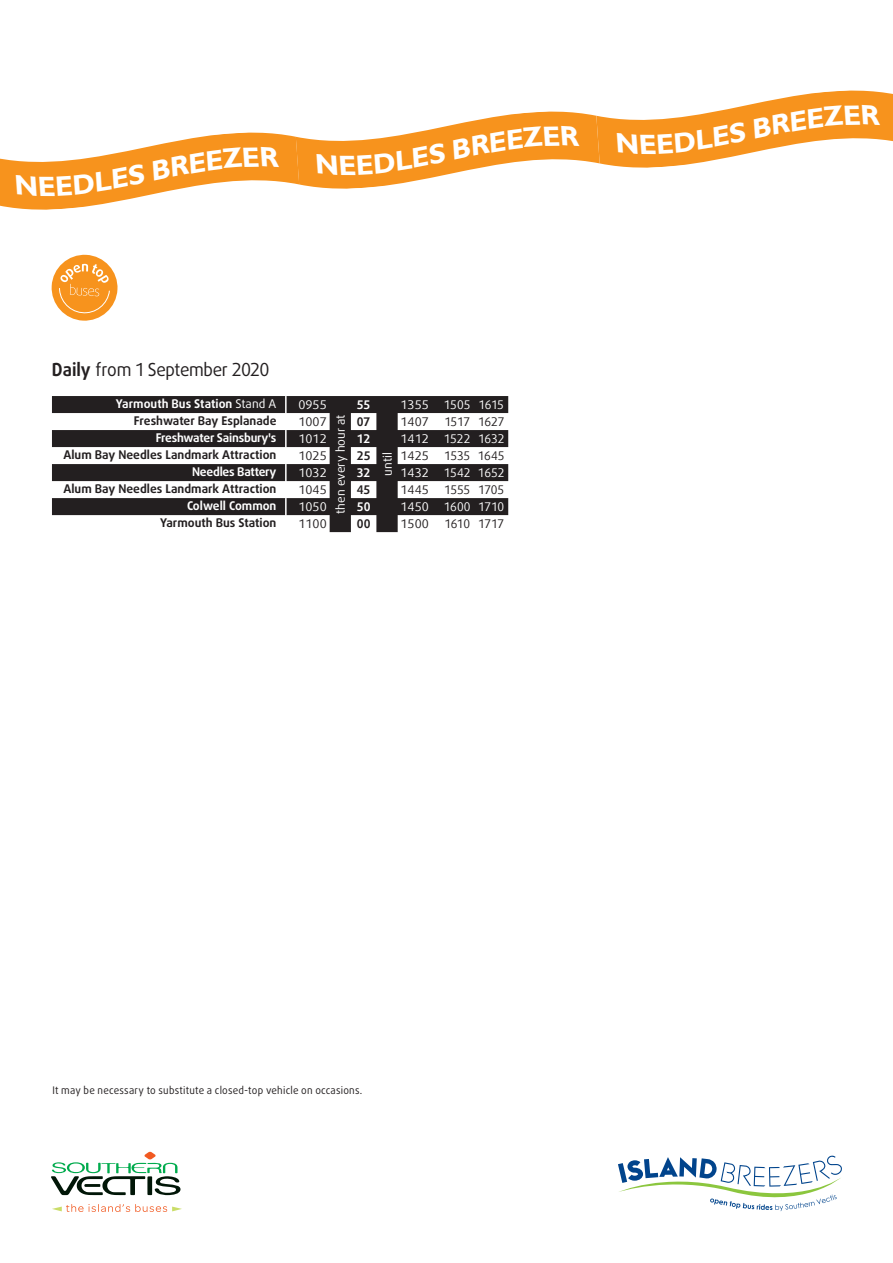
<style>
.page{position:relative;width:893px;height:1263px;background:#fff}
.page>*{position:absolute;margin:0;border:0;box-sizing:border-box;transform-origin:0 0}
.t1{font:700 28.2px "Gill Sans";color:#fff}
.t2{font:18px "Daxline Pro";letter-spacing:-.02em;color:#231f20;scale:.95 1}
.t3{font:700 12px "Daxline Pro";color:#231f20}
.t4{font:12px "Daxline Cyr TF";color:#fff}
.t5{font:700 12px "Daxline Pro";color:#fff}
.t6{font:700 12px "Daxline Pro";letter-spacing:-.02em;color:#fff}
.t7{font:12px "Daxline Cyr TF";color:#231f20}
.t8{font:12px "Daxline Cyr TF";color:#231f20;scale:.95 1}
.t9{font:700 12px "Daxline Cyr TF";letter-spacing:-.015em;color:#fff;scale:.95 1}
.t10{font:12px "Daxline Cyr TF";letter-spacing:-.035em;color:#fff;scale:.95 1}
.t11{font:700 12px "Daxline Cyr TF";letter-spacing:.005em;color:#231f20;scale:.95 1}
.t12{font:12px "Daxline Cyr TF";letter-spacing:-.03em;color:#231f20;scale:.95 1}
.t13{font:12px "Daxline Cyr TF";color:#fff;scale:.95 1}
.t14{font:12px "Daxline Cyr TF";letter-spacing:-.035em;color:#231f20;scale:.95 1}
.t15{font:10.5px "Daxline Pro";letter-spacing:.02em;color:#231f20;scale:.95 1}
.s1{font-weight:700}
.s2{font-weight:400}
</style>
<div class="page">
<svg style="left:618px;top:1155px;width:224px;height:56px"></svg>
<svg style="left:51px;top:1152px;width:130px;height:43px"></svg>
<svg style="left:52px;top:1204px;width:130px;height:8px"></svg>
<svg style="left:51px;top:254px;width:67px;height:67px"></svg>
<svg style="left:52px;top:396px;width:456px;height:136px;fill:#231f20"></svg>
<svg style="left:285px;top:396px;width:2px;height:136px"></svg>
<svg style="left:0;top:90px;width:893px;height:120px"></svg>
<h1 class="t1" style="left:39px;top:169px;width:22px">E</h1>
<h1 class="t1" style="left:339px;top:148px;width:22px">E</h1>
<h2 class="t2" style="left:52px;top:358px;width:230px"><span class="s1">Daily</span> from 1 September 2020</h2>
<p class="t5" style="left:116px;top:396px;width:162px">Yarmouth Bus Station <span class="s2">Stand A</span></p>
<p class="t4" style="left:298px;top:398px;width:30px">0955</p>
<p class="t9" style="left:357px;top:397px;width:16px">55</p>
<p class="t4" style="left:401px;top:398px;width:30px">1355</p>
<p class="t10" style="left:444px;top:398px;width:65px">1505 1615</p>
<p class="t4" style="left:333px;top:514px;width:101px;rotate:-90deg">then every hour at</p>
<p class="t3" style="left:134px;top:413px;width:144px">Freshwater Bay Esplanade</p>
<p class="t7" style="left:298px;top:415px;width:30px">1007</p>
<p class="t11" style="left:357px;top:414px;width:16px">07</p>
<p class="t7" style="left:401px;top:415px;width:30px">1407</p>
<p class="t12" style="left:444px;top:415px;width:65px">1517 1627</p>
<p class="t6" style="left:156px;top:430px;width:122px">Freshwater Sainsbury's</p>
<p class="t4" style="left:298px;top:432px;width:30px">1012</p>
<p class="t9" style="left:357px;top:432px;width:16px">12</p>
<p class="t4" style="left:401px;top:432px;width:105px">1412 1522 1632</p>
<p class="t3" style="left:63px;top:447px;width:214px">Alum Bay Needles Landmark Attraction</p>
<p class="t7" style="left:298px;top:449px;width:30px">1025</p>
<p class="t11" style="left:357px;top:449px;width:16px">25</p>
<p class="t7" style="left:401px;top:449px;width:30px">1425</p>
<p class="t8" style="left:444px;top:449px;width:65px">1535 1645</p>
<p class="t6" style="left:192px;top:464px;width:86px">Needles Battery</p>
<p class="t4" style="left:298px;top:466px;width:30px">1032</p>
<p class="t9" style="left:357px;top:466px;width:16px">32</p>
<p class="t4" style="left:401px;top:466px;width:30px">1432</p>
<p class="t13" style="left:444px;top:466px;width:65px">1542 1652</p>
<p class="t3" style="left:63px;top:481px;width:214px">Alum Bay Needles Landmark Attraction</p>
<p class="t7" style="left:298px;top:483px;width:30px">1045</p>
<p class="t11" style="left:357px;top:483px;width:16px">45</p>
<p class="t7" style="left:401px;top:483px;width:30px">1445</p>
<p class="t8" style="left:444px;top:483px;width:65px">1555 1705</p>
<p class="t5" style="left:187px;top:498px;width:91px">Colwell Common</p>
<p class="t4" style="left:298px;top:500px;width:30px">1050</p>
<p class="t9" style="left:357px;top:500px;width:16px">50</p>
<p class="t4" style="left:401px;top:500px;width:105px">1450 1600 1710</p>
<p class="t3" style="left:160px;top:515px;width:118px">Yarmouth Bus Station</p>
<p class="t7" style="left:298px;top:517px;width:30px">1100</p>
<p class="t11" style="left:357px;top:517px;width:16px">00</p>
<p class="t7" style="left:401px;top:517px;width:30px">1500</p>
<p class="t14" style="left:444px;top:517px;width:64px">1610 1717</p>
<p class="t4" style="left:380px;top:476px;width:25px;rotate:-90deg">until</p>
<h1 class="t1" style="left:640px;top:127px;width:22px">E</h1>
<p class="t15" style="left:52px;top:1083px;width:328px">It may be necessary to substitute a closed-top vehicle on occasions.</p>
</div>
